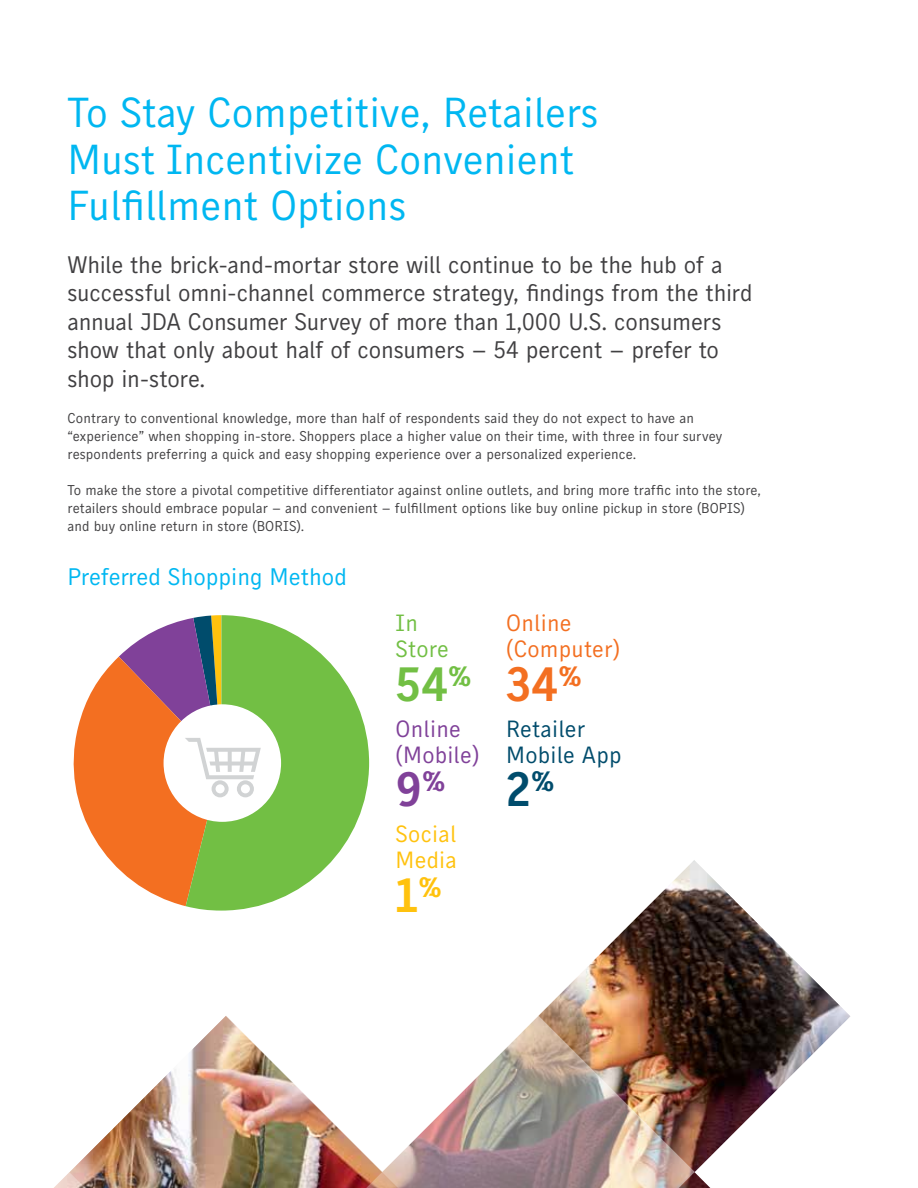
<style>
.page{position:relative;width:918px;height:1188px;background:#fff}
.page>*{position:absolute;margin:0;border:0;box-sizing:border-box;transform-origin:0 0}
.t1{font:48.3px "Skopex Gothic Bld";color:#72bf44}
.t2{font:48.3px "Skopex Gothic Bld";color:#f36f21}
.t3{font:48.3px "Skopex Gothic Bld";color:#804199}
.t4{font:48.3px "Skopex Gothic Bld";color:#ffc20e}
.t5{font:48.3px "Skopex Gothic Bld";color:#004c6c}
.t6{font:42px/46.5px "Skopex Gothic";color:#00b7f1}
.t7{font:24px/28.5px "Skopex Gothic";letter-spacing:-.01em;color:#414042}
.t8{font:24px "Skopex Gothic";color:#00b7f1}
.t9{font:23.55px/26px "Skopex Gothic";letter-spacing:.01em;color:#004c6c}
.t10{font:23.55px/26px "Skopex Gothic";letter-spacing:.01em;color:#f36f21}
.t11{font:23.55px/26px "Skopex Gothic";letter-spacing:.01em;color:#804199}
.t12{font:23.55px/26px "Skopex Gothic";letter-spacing:.01em;color:#ffc20e}
.t13{font:23.55px/26px "Skopex Gothic";letter-spacing:.005em;color:#72bf44}
.t14{font:14.25px/18px "Skopex Gothic";letter-spacing:.005em;color:#414042}
</style>
<div class="page">
<img style="left:251px;top:874px;width:444px;height:225px">
<svg style="left:143px;top:906px;width:108px;height:193px"></svg>
<svg style="left:695px;top:1055px;width:117px;height:44px"></svg>
<svg style="left:680px;top:860px;width:171px;height:195px"></svg>
<img style="left:54px;top:1099px;width:714px;height:89px">
<svg style="left:186px;top:620px;width:183px;height:291px;fill:#72bf44"></svg>
<div style="left:164px;top:704px;width:117px;height:118px;background:#fff;border-radius:50%"></div>
<svg style="left:73px;top:615px;width:188px;height:291px"></svg>
<h2 class="t6" style="left:68px;top:89px;width:532px">To Stay Competitive, Retailers<br>Must Incentivize Convenient<br>Fulfillment Options</h2>
<p class="t7" style="left:68px;top:250px;width:687px">While the brick-and-mortar store will continue to be the hub of a successful omni-channel commerce strategy, findings from the third annual JDA Consumer Survey of more than 1,000 U.S. consumers show that only about half of consumers – 54 percent – prefer to shop in-store.</p>
<p class="t14" style="left:68px;top:409px;width:656px">Contrary to conventional knowledge, more than half of respondents said they do not expect to have an “experience” when shopping in-store. Shoppers place a higher value on their time, with three in four survey respondents preferring a quick and easy shopping experience over a personalized experience.</p>
<p class="t14" style="left:68px;top:480px;width:695px">To make the store a pivotal competitive differentiator against online outlets, and bring more traffic into the store, retailers should embrace popular – and convenient – fulfillment options like buy online pickup in store (BOPIS) and buy online return in store (BORIS).</p>
<h3 class="t8" style="left:68px;top:562px;width:281px">Preferred Shopping Method</h3>
<h3 class="t13" style="left:396px;top:610px;width:55px">In<br>Store</h3>
<h1 class="t1" style="left:396px;top:655px;width:77px">54<sup>%</sup></h1>
<h3 class="t11" style="left:396px;top:715px;width:85px">Online (Mobile)</h3>
<h1 class="t3" style="left:396px;top:760px;width:51px">9<sup>%</sup></h1>
<h3 class="t12" style="left:396px;top:820px;width:63px">Social<br>Media</h3>
<h1 class="t4" style="left:396px;top:865px;width:47px">1<sup>%</sup></h1>
<h3 class="t10" style="left:506px;top:610px;width:115px">Online (Computer)</h3>
<h1 class="t2" style="left:506px;top:655px;width:77px">34<sup>%</sup></h1>
<h3 class="t9" style="left:506px;top:715px;width:117px">Retailer<br>Mobile App</h3>
<h1 class="t5" style="left:506px;top:760px;width:49px">2<sup>%</sup></h1>
</div>
